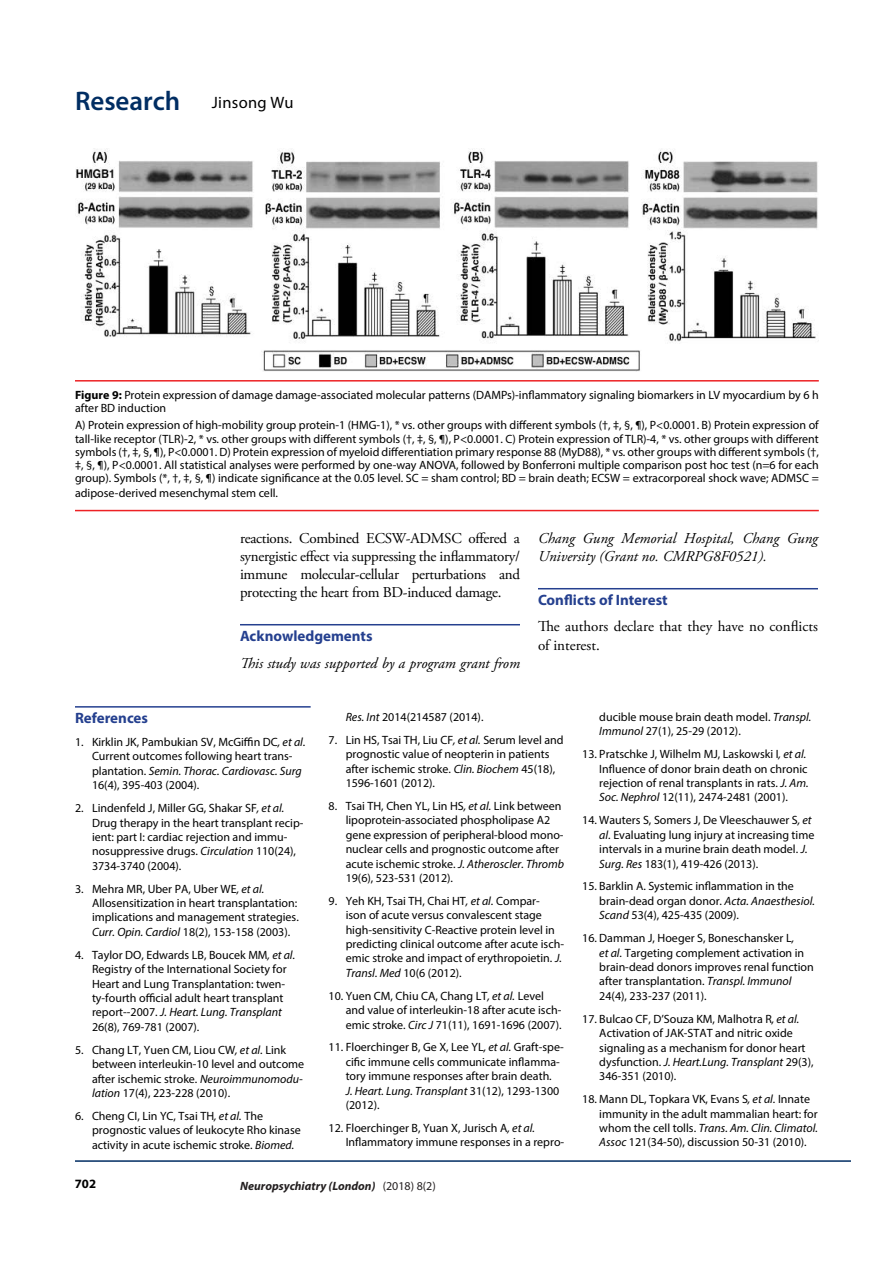
<style>
.page{position:relative;width:893px;height:1263px;background:#fff}
.page>*{position:absolute;margin:0;border:0;box-sizing:border-box;transform-origin:0 0}
.t1{font:16.5px "Myriad Pro";letter-spacing:.02em;color:#000}
.t2{font:15px/18px "Adobe Garamond Pro";letter-spacing:-.02em;color:#000;text-align:justify}
.t3{font:italic 15px/18px "Adobe Garamond Pro";color:#000}
.t4{font:15px/18px "Adobe Garamond Pro";color:#000}
.t5{font:700 15px "Myriad Pro";color:#25408f}
.t6{font:700 12.75px "Myriad Pro";color:#000}
.t7{font:12px/14.4px "Myriad Pro";color:#000}
.t8{font:italic 700 12px "Myriad Pro";color:#231f20}
.s1{font-weight:600;font-size:27px;color:#002d62}
.s2{font-weight:700}
.s3{font-style:italic}
.s4{font-weight:400;font-style:normal}
</style>
<div class="page">
<hr style="left:75px;top:1160px;width:776px;height:2px;background:#002d62">
<img style="left:75px;top:148px;width:744px;height:223px">
<hr style="left:75px;top:380px;width:744px;height:2px;background:#ed2124">
<hr style="left:75px;top:510px;width:744px;height:1px;background:#ed2124">
<hr style="left:240px;top:624px;width:280px;height:1px;background:#25408f">
<hr style="left:538px;top:588px;width:280px;height:1px;background:#25408f">
<hr style="left:75px;top:706px;width:236px;height:2px;background:#25408f">
<h1 class="t1" style="left:75px;top:92px;width:220px"><span class="s1">Research</span> Jinsong Wu</h1>
<p class="t7" style="left:75px;top:388px;width:745px;line-height:13.2px"><span class="s2">Figure 9:</span> Protein expression of damage damage-associated molecular patterns (DAMPs)-inflammatory signaling biomarkers in LV myocardium by 6 h after BD induction</p>
<p class="t7" style="left:75px;top:418px;width:745px;line-height:13.2px;text-align:justify">A) Protein expression of high-mobility group protein-1 (HMG-1), * vs. other groups with different symbols (†, ‡, §, ¶), P&lt;0.0001. B) Protein expression of tall-like receptor (TLR)-2, * vs. other groups with different symbols (†, ‡, §, ¶), P&lt;0.0001. C) Protein expression of TLR)-4, * vs. other groups with different symbols (†, ‡, §, ¶), P&lt;0.0001. D) Protein expression of myeloid differentiation primary response 88 (MyD88), * vs. other groups with different symbols (†, ‡, §, ¶), P&lt;0.0001. All statistical analyses were performed by one-way ANOVA, followed by Bonferroni multiple comparison post hoc test (n=6 for each group). Symbols (*, †, ‡, §, ¶) indicate significance at the 0.05 level. SC = sham control; BD = brain death; ECSW = extracorporeal shock wave; ADMSC =</p>
<p class="t7" style="left:75px;top:485px;width:205px">adipose-derived mesenchymal stem cell.</p>
<p class="t2" style="left:240px;top:530px;width:281px">reactions. Combined ECSW-ADMSC offered a synergistic effect via suppressing the inflammatory/ immune molecular-cellular perturbations and protecting the heart from BD-induced damage.</p>
<p class="t5" style="left:240px;top:626px;width:134px">Acknowledgements</p>
<p class="t3" style="left:240px;top:654px;width:281px">This study was supported by a program grant from</p>
<p class="t3" style="left:538px;top:530px;width:281px">Chang Gung Memorial Hospital, Chang Gung<br>University (Grant no. CMRPG8F0521).</p>
<p class="t5" style="left:538px;top:590px;width:131px">Conflicts of Interest</p>
<p class="t4" style="left:538px;top:618px;width:281px">The authors declare that they have no conflicts of interest.</p>
<p class="t5" style="left:75px;top:708px;width:75px">References</p>
<p class="t7" style="left:92px;top:735px;width:215px;text-indent:-17px">1. Kirklin JK, Pambukian SV, McGiffin DC<span class="s3">, et al.<br></span>Current outcomes following heart trans&shy;plantation. <span class="s3">Semin. Thorac. Cardiovasc. Surg </span>16(4), 395-403 (2004).</p>
<p class="t7" style="left:92px;top:801px;width:213px;text-indent:-17px">2. Lindenfeld J, Miller GG, Shakar SF<span class="s3">, et al.<br></span>Drug therapy in the heart transplant recip&shy;ient: part I: cardiac rejection and immu&shy;nosuppressive drugs. <span class="s3">Circulation</span> 110(24), 3734-3740 (2004).</p>
<p class="t7" style="left:92px;top:881px;width:208px;text-indent:-17px">3. Mehra MR, Uber PA, Uber WE<span class="s3">, et al.<br></span>Allosensitization in heart transplantation: implications and management strategies.<br><span class="s3">Curr. Opin. Cardiol</span> 18(2), 153-158 (2003).</p>
<p class="t7" style="left:92px;top:947px;width:205px;text-indent:-17px">4. Taylor DO, Edwards LB, Boucek MM<span class="s3">, et al.<br></span>Registry of the International Society for Heart and Lung Transplantation: twen&shy;ty-fourth official adult heart transplant report--2007. <span class="s3">J. Heart. Lung. Transplant </span>26(8), 769-781 (2007).</p>
<p class="t7" style="left:92px;top:1042px;width:214px;text-indent:-17px">5. Chang LT, Yuen CM, Liou CW<span class="s3">, et al.</span> Link between interleukin-10 level and outcome after ischemic stroke. <span class="s3">Neuroimmunomodu&shy;lation</span> 17(4), 223-228 (2010).</p>
<p class="t7" style="left:92px;top:1108px;width:210px;text-indent:-17px">6. Cheng CI, Lin YC, Tsai TH<span class="s3">, et al.</span> The prognostic values of leukocyte Rho kinase activity in acute ischemic stroke. <span class="s3">Biomed.</span></p>
<p class="t7" style="left:346px;top:709px;width:139px"><span class="s3">Res. Int</span> 2014(214587 (2014).</p>
<p class="t7" style="left:346px;top:732px;width:219px;text-indent:-17px">7. Lin HS, Tsai TH, Liu CF<span class="s3">, et al.</span> Serum level and prognostic value of neopterin in patients after ischemic stroke. <span class="s3">Clin. Biochem</span> 45(18), 1596-1601 (2012).</p>
<p class="t7" style="left:346px;top:798px;width:220px;text-indent:-17px">8. Tsai TH, Chen YL, Lin HS<span class="s3">, et al.</span> Link between lipoprotein-associated phospholipase A2 gene expression of peripheral-blood mono&shy;nuclear cells and prognostic outcome after acute ischemic stroke. <span class="s3">J. Atheroscler. Thromb </span>19(6), 523-531 (2012).</p>
<p class="t7" style="left:346px;top:893px;width:220px;text-indent:-17px">9. Yeh KH, Tsai TH, Chai HT<span class="s3">, et al.</span> Compar-<br>ison of acute versus convalescent stage high-sensitivity C-Reactive protein level in predicting clinical outcome after acute isch&shy;emic stroke and impact of erythropoietin. <span class="s3">J.<br>Transl. Med</span> 10(6 (2012).</p>
<p class="t7" style="left:346px;top:988px;width:217px;text-indent:-17px">10. Yuen CM, Chiu CA, Chang LT<span class="s3">, et al.</span> Level and value of interleukin-18 after acute isch&shy;emic stroke. <span class="s3">Circ J</span> 71(11), 1691-1696 (2007).</p>
<p class="t7" style="left:346px;top:1040px;width:220px;text-indent:-17px">11. Floerchinger B, Ge X, Lee YL<span class="s3">, et al.</span> Graft-spe&shy;cific immune cells communicate inflamma&shy;tory immune responses after brain death.<br><span class="s3">J. Heart. Lung. Transplant</span> 31(12), 1293-1300 (2012).</p>
<p class="t7" style="left:346px;top:1120px;width:220px;text-indent:-17px">12. Floerchinger B, Yuan X, Jurisch A<span class="s3">, et al.<br></span>Inflammatory immune responses in a repro-</p>
<p class="t6" style="left:75px;top:1176px;width:23px">702</p>
<p class="t8" style="left:240px;top:1178px;width:197px">Neuropsychiatry (London) <span class="s4">(2018) 8(2)</span></p>
<p class="t7" style="left:599px;top:709px;width:214px">ducible mouse brain death model. <span class="s3">Transpl.<br>Immunol</span> 27(1), 25-29 (2012).</p>
<p class="t7" style="left:599px;top:747px;width:211px;text-indent:-17px">13. Pratschke J, Wilhelm MJ, Laskowski I<span class="s3">, et al.<br></span>Influence of donor brain death on chronic rejection of renal transplants in rats. <span class="s3">J. Am.<br>Soc. Nephrol</span> 12(11), 2474-2481 (2001).</p>
<p class="t7" style="left:599px;top:813px;width:217px;text-indent:-17px">14. Wauters S, Somers J, De Vleeschauwer S<span class="s3">, et al.</span> Evaluating lung injury at increasing time intervals in a murine brain death model. <span class="s3">J.<br>Surg. Res</span> 183(1), 419-426 (2013).</p>
<p class="t7" style="left:599px;top:879px;width:217px;text-indent:-17px">15. Barklin A. Systemic inflammation in the brain-dead organ donor. <span class="s3">Acta. Anaesthesiol.<br>Scand</span> 53(4), 425-435 (2009).</p>
<p class="t7" style="left:599px;top:931px;width:216px;text-indent:-17px">16. Damman J, Hoeger S, Boneschansker L<span class="s3">,<br>et al.</span> Targeting complement activation in brain-dead donors improves renal function after transplantation. <span class="s3">Transpl. Immunol </span>24(4), 233-237 (2011).</p>
<p class="t7" style="left:599px;top:1011px;width:216px;text-indent:-17px">17. Bulcao CF, D’Souza KM, Malhotra R<span class="s3">, et al.<br></span>Activation of JAK-STAT and nitric oxide signaling as a mechanism for donor heart dysfunction. <span class="s3">J. Heart.Lung. Transplant</span> 29(3), 346-351 (2010).</p>
<p class="t7" style="left:599px;top:1092px;width:220px;text-indent:-17px">18. Mann DL, Topkara VK, Evans S<span class="s3">, et al.</span> Innate immunity in the adult mammalian heart: for whom the cell tolls. <span class="s3">Trans. Am. Clin. Climatol.<br>Assoc</span> 121(34-50), discussion 50-31 (2010).</p>
</div>
